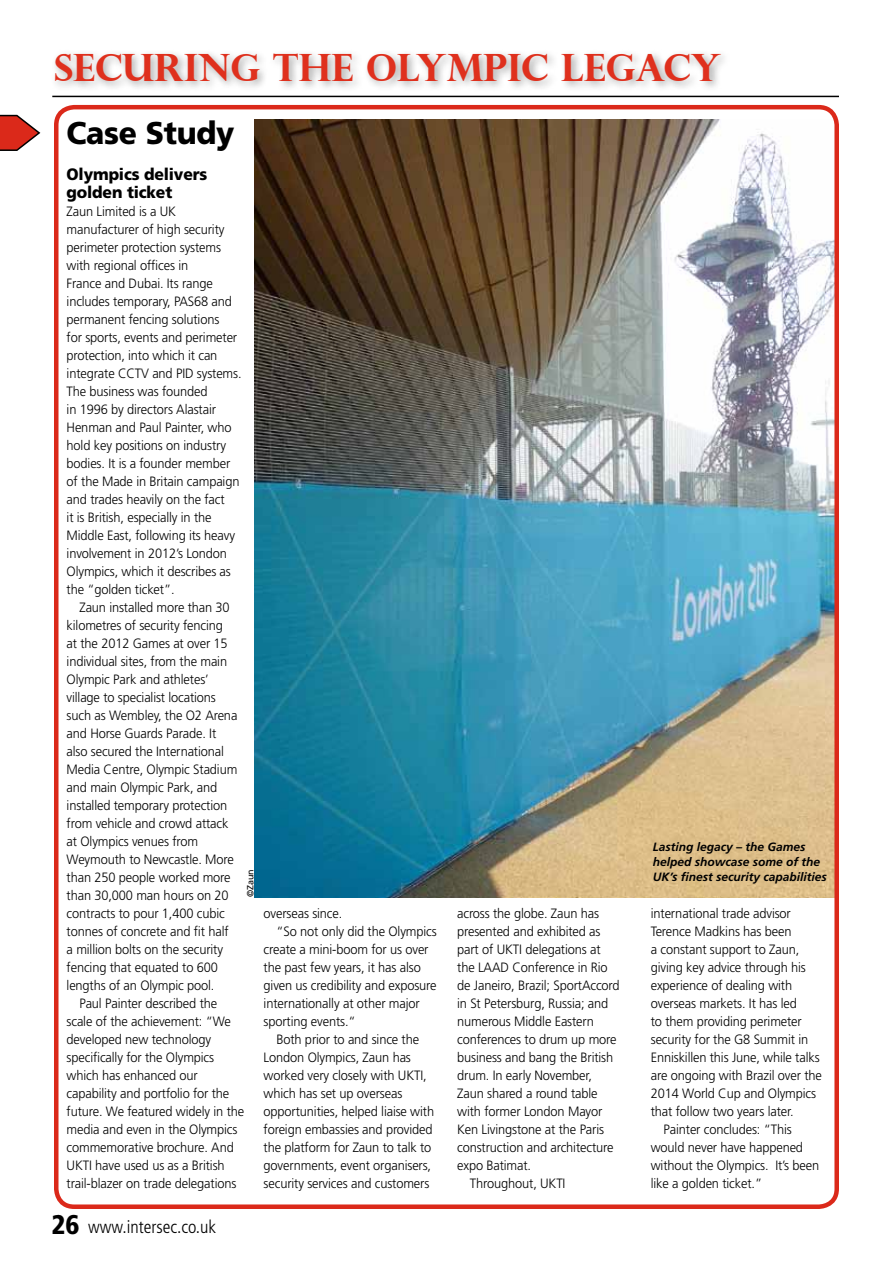
<style>
.page{position:relative;width:893px;height:1263px;background:#fff}
.page>*{position:absolute;margin:0;border:0;box-sizing:border-box;transform-origin:0 0}
.t1{font:700 37.65px "Perpetua Titling";color:#df301d}
.t2{font:900 31.5px "Frutiger";letter-spacing:-.01em;color:#000;scale:.95 1}
.t3{font:300 condensed 18px "Frutiger";color:#000}
.t4{font:900 16.5px/18px "Frutiger";letter-spacing:-.01em;color:#000;scale:.95 1}
.t5{font:300 13.5px/18px "Frutiger";letter-spacing:-.01em;color:#000;scale:.95 1}
.t6{font:italic 700 12px/15px "Frutiger";color:#000}
.t7{font:9px "Frutiger";color:#000}
.s1{font-weight:900;font-size:27px}
</style>
<div class="page">
<svg style="left:0;top:114px;width:41px;height:37px"></svg>
<div style="left:50px;top:49px;width:681px;height:43px;background:#000;opacity:.35"></div>
<img style="left:255px;top:119px;width:579px;height:779px">
<hr style="left:52px;top:96px;width:787px;height:1px;background:#000">
<div style="left:54px;top:105px;width:785px;height:1104px;border:4px solid #db291a;border-radius:18px"></div>
<h1 class="t1" style="left:54px;top:44px;width:669px">SECURING THE OLYMPIC LEGACY</h1>
<h2 class="t2" style="left:67px;top:114px;width:178px">Case Study</h2>
<p class="t4" style="left:67px;top:165px;width:150px">Olympics delivers golden ticket</p>
<p class="t5" style="left:67px;top:202px;width:186px">Zaun Limited is a UK manufacturer of high security perimeter protection systems with regional offices in<br>France and Dubai. Its range includes temporary, PAS68 and permanent fencing solutions<br>for sports, events and perimeter protection, into which it can integrate CCTV and PID systems.<br>The business was founded<br>in 1996 by directors Alastair<br>Henman and Paul Painter, who hold key positions on industry bodies. It is a founder member of the Made in Britain campaign and trades heavily on the fact<br>it is British, especially in the<br>Middle East, following its heavy involvement in 2012’s London<br>Olympics, which it describes as the “golden ticket”.</p>
<p class="t5" style="left:67px;top:598px;width:181px;text-indent:13px">Zaun installed more than 30 kilometres of security fencing<br>at the 2012 Games at over 15 individual sites, from the main<br>Olympic Park and athletes’ village to specialist locations such as Wembley, the O2 Arena and Horse Guards Parade. It also secured the International<br>Media Centre, Olympic Stadium and main Olympic Park, and installed temporary protection from vehicle and crowd attack at Olympics venues from<br>Weymouth to Newcastle. More than 250 people worked more than 30,000 man hours on 20 contracts to pour 1,400 cubic tonnes of concrete and fit half a million bolts on the security fencing that equated to 600 lengths of an Olympic pool.</p>
<p class="t5" style="left:67px;top:994px;width:188px;text-indent:13px">Paul Painter described the scale of the achievement: “We developed new technology specifically for the Olympics which has enhanced our capability and portfolio for the future. We featured widely in the media and even in the Olympics commemorative brochure. And<br>UKTI have used us as a British trail-blazer on trade delegations</p>
<p class="t6" style="left:653px;top:839px;width:176px">Lasting legacy – the Games helped showcase some of the<br>UK’s finest security capabilities</p>
<p class="t7" style="left:245px;top:897px;width:30px;rotate:-90deg">©Zaun</p>
<p class="t5" style="left:651px;top:904px;width:149px">international trade advisor</p>
<p class="t5" style="left:651px;top:922px;width:150px">Terence Madkins has been</p>
<p class="t5" style="left:651px;top:940px;width:158px">a constant support to Zaun,</p>
<p class="t5" style="left:651px;top:958px;width:165px">giving key advice through his</p>
<p class="t5" style="left:651px;top:976px;width:150px">experience of dealing with</p>
<p class="t5" style="left:651px;top:994px;width:155px">overseas markets. It has led</p>
<p class="t5" style="left:651px;top:1012px;width:161px">to them providing perimeter</p>
<p class="t5" style="left:651px;top:1030px;width:167px">security for the G8 Summit in</p>
<p class="t5" style="left:651px;top:1048px;width:179px">Enniskillen this June, while talks</p>
<p class="t5" style="left:651px;top:1066px;width:182px">are ongoing with Brazil over the</p>
<p class="t5" style="left:651px;top:1084px;width:176px">2014 World Cup and Olympics</p>
<p class="t5" style="left:651px;top:1102px;width:152px">that follow two years later.</p>
<p class="t5" style="left:664px;top:1120px;width:136px">Painter concludes: “This</p>
<p class="t5" style="left:651px;top:1138px;width:162px">would never have happened</p>
<p class="t5" style="left:651px;top:1156px;width:179px">without the Olympics. It’s been</p>
<p class="t5" style="left:651px;top:1174px;width:119px">like a golden ticket.”</p>
<p class="t5" style="left:457px;top:904px;width:151px">across the globe. Zaun has</p>
<p class="t5" style="left:457px;top:922px;width:152px">presented and exhibited as</p>
<p class="t5" style="left:457px;top:940px;width:153px">part of UKTI delegations at</p>
<p class="t5" style="left:457px;top:958px;width:160px">the LAAD Conference in Rio</p>
<p class="t5" style="left:457px;top:976px;width:172px">de Janeiro, Brazil; SportAccord</p>
<p class="t5" style="left:457px;top:994px;width:161px">in St Petersburg, Russia; and</p>
<p class="t5" style="left:457px;top:1012px;width:146px">numerous Middle Eastern</p>
<p class="t5" style="left:457px;top:1030px;width:169px">conferences to drum up more</p>
<p class="t5" style="left:457px;top:1048px;width:166px">business and bang the British</p>
<p class="t5" style="left:457px;top:1066px;width:143px">drum. In early November,</p>
<p class="t5" style="left:457px;top:1084px;width:149px">Zaun shared a round table</p>
<p class="t5" style="left:457px;top:1102px;width:154px">with former London Mayor</p>
<p class="t5" style="left:457px;top:1120px;width:156px">Ken Livingstone at the Paris</p>
<p class="t5" style="left:457px;top:1138px;width:166px">construction and architecture</p>
<p class="t5" style="left:457px;top:1156px;width:79px">expo Batimat.</p>
<p class="t5" style="left:470px;top:1174px;width:102px">Throughout, UKTI</p>
<p class="t5" style="left:264px;top:904px;width:84px">overseas since.</p>
<p class="t5" style="left:276px;top:922px;width:170px">“So not only did the Olympics</p>
<p class="t5" style="left:264px;top:940px;width:175px">create a mini-boom for us over</p>
<p class="t5" style="left:264px;top:958px;width:167px">the past few years, it has also</p>
<p class="t5" style="left:264px;top:976px;width:183px">given us credibility and exposure</p>
<p class="t5" style="left:264px;top:994px;width:166px">internationally at other major</p>
<p class="t5" style="left:264px;top:1012px;width:98px">sporting events.“</p>
<p class="t5" style="left:276px;top:1030px;width:152px">Both prior to and since the</p>
<p class="t5" style="left:264px;top:1048px;width:157px">London Olympics, Zaun has</p>
<p class="t5" style="left:264px;top:1066px;width:173px">worked very closely with UKTI,</p>
<p class="t5" style="left:264px;top:1084px;width:148px">which has set up overseas</p>
<p class="t5" style="left:264px;top:1102px;width:181px">opportunities, helped liaise with</p>
<p class="t5" style="left:264px;top:1120px;width:179px">foreign embassies and provided</p>
<p class="t5" style="left:264px;top:1138px;width:178px">the platform for Zaun to talk to</p>
<p class="t5" style="left:264px;top:1156px;width:178px">governments, event organisers,</p>
<p class="t5" style="left:264px;top:1174px;width:176px">security services and customers</p>
<h3 class="t3" style="left:51px;top:1217px;width:166px"><span class="s1">26</span> www.intersec.co.uk</h3>
</div>
